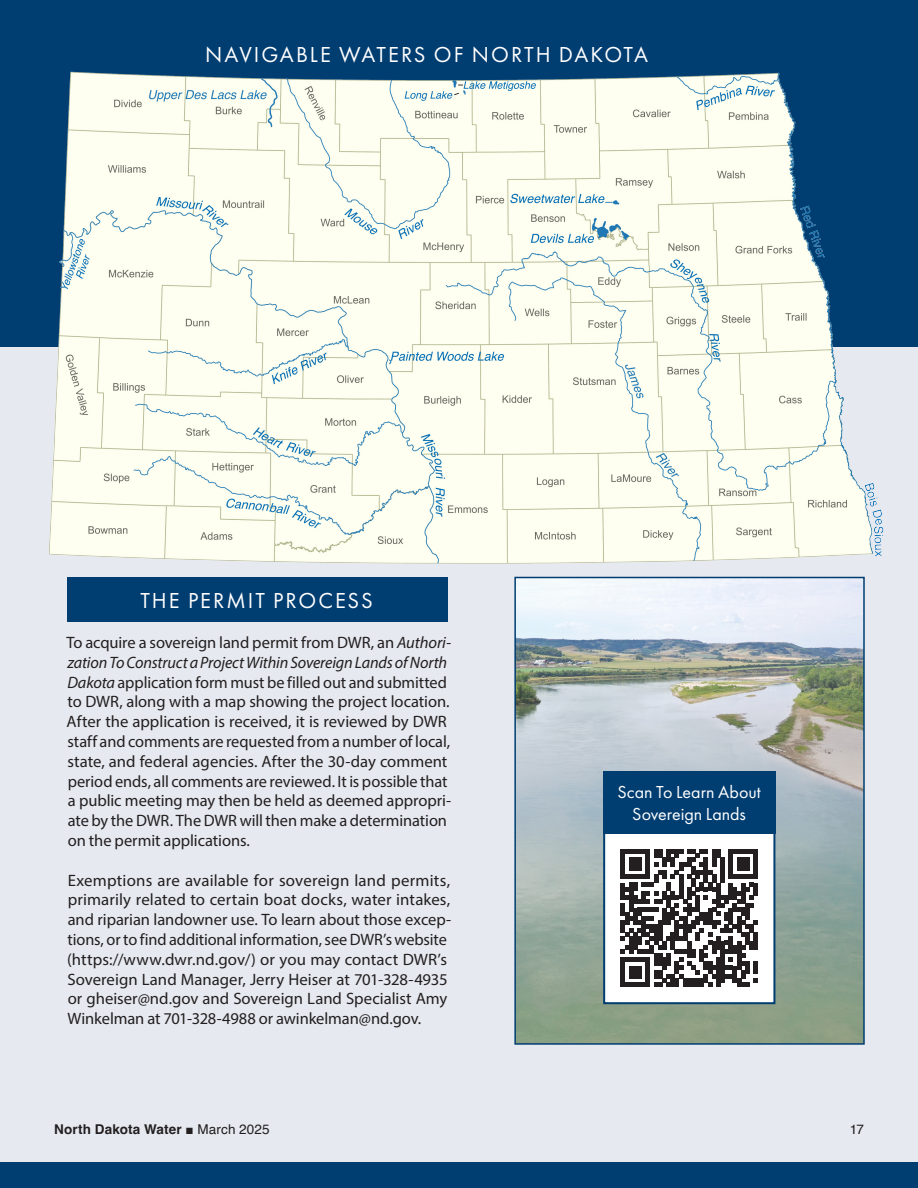
<style>
.page{position:relative;width:918px;height:1188px;background:#e6e9f0}
.page>*{position:absolute;margin:0;border:0;box-sizing:border-box;transform-origin:0 0}
.Body_Full_Justify{font:22.5px "Futura PT";letter-spacing:.085em;color:#fff}
.Body_Full_Justify-2{font:18px/21.6px "Futura PT";color:#fff;text-align:center}
.Body_Full_Justify-3{font:16.5px/19.8px "Myriad Pro";color:#231f20}
.t1{font:700 13.5px "Helvetica";letter-spacing:.01em;color:#231f20}
.t2{font:13.5px "Helvetica";color:#231f20}
.s1{font-style:italic}
.s2{font-family:"Arial";font-weight:400}
.s3{font-weight:400}
</style>
<div class="page">
<div style="left:0;top:1163px;width:918px;height:25px;background:#003d71"></div>
<div style="left:0;top:0;width:918px;height:346px;background:#003d71"></div>
<div style="left:67px;top:578px;width:381px;height:44px;background:#003d71"></div>
<img style="left:517px;top:580px;width:345px;height:462px">
<div style="left:514px;top:577px;width:351px;height:468px;border:2px solid #003d71"></div>
<img style="left:33px;top:71px;width:861px;height:493px">
<div style="left:604px;top:833px;width:170px;height:170px;background:#fff"></div>
<svg style="left:621px;top:850px;width:137px;height:137px"></svg>
<div style="left:603px;top:832px;width:172px;height:172px;border:2px solid #003d71"></div>
<div style="left:603px;top:771px;width:173px;height:62px;background:#003d71"></div>
<p class="Body_Full_Justify" style="left:205px;top:41px;width:444px">NAVIGABLE WATERS OF NORTH DAKOTA</p>
<p class="Body_Full_Justify" style="left:140px;top:587px;width:234px">THE PERMIT PROCESS</p>
<p class="Body_Full_Justify-3" style="left:66px;top:632px;width:386px">To acquire a sovereign land permit from DWR, an <span class="s1">Authori&shy;zation To Construct a Project Within Sovereign Lands of North Dakota</span> application form must be filled out and submitted to DWR, along with a map showing the project location.<br>After the application is received, it is reviewed by DWR staff and comments are requested from a number of local, state, and federal agencies. After the 30-day comment period ends, all comments are reviewed. It is possible that a public meeting may then be held as deemed appropri&shy;ate by the DWR. The DWR will then make a determination on the permit applications.</p>
<p class="Body_Full_Justify-3" style="left:67px;top:870px;width:386px">Exemptions are available for sovereign land permits, primarily related to certain boat docks, water intakes, and riparian landowner use. To learn about those excep&shy;tions, or to find additional information, see DWR’s website (https://www.dwr.nd.gov/) or you may contact DWR’s Sovereign Land Manager, Jerry Heiser at 701-328-4935 or gheiser@nd.gov and Sovereign Land Specialist Amy Winkelman at 701-328-4988 or awinkelman@nd.gov.</p>
<p class="Body_Full_Justify-2" style="left:618px;top:781px;width:145px">Scan To Learn About<br>Sovereign Lands</p>
<p class="t1" style="left:54px;top:1121px;width:217px">North Dakota Water <span class="s2">■</span> <span class="s3">March 2025</span></p>
<p class="t2" style="left:850px;top:1119px;width:16px">17</p>
</div>
